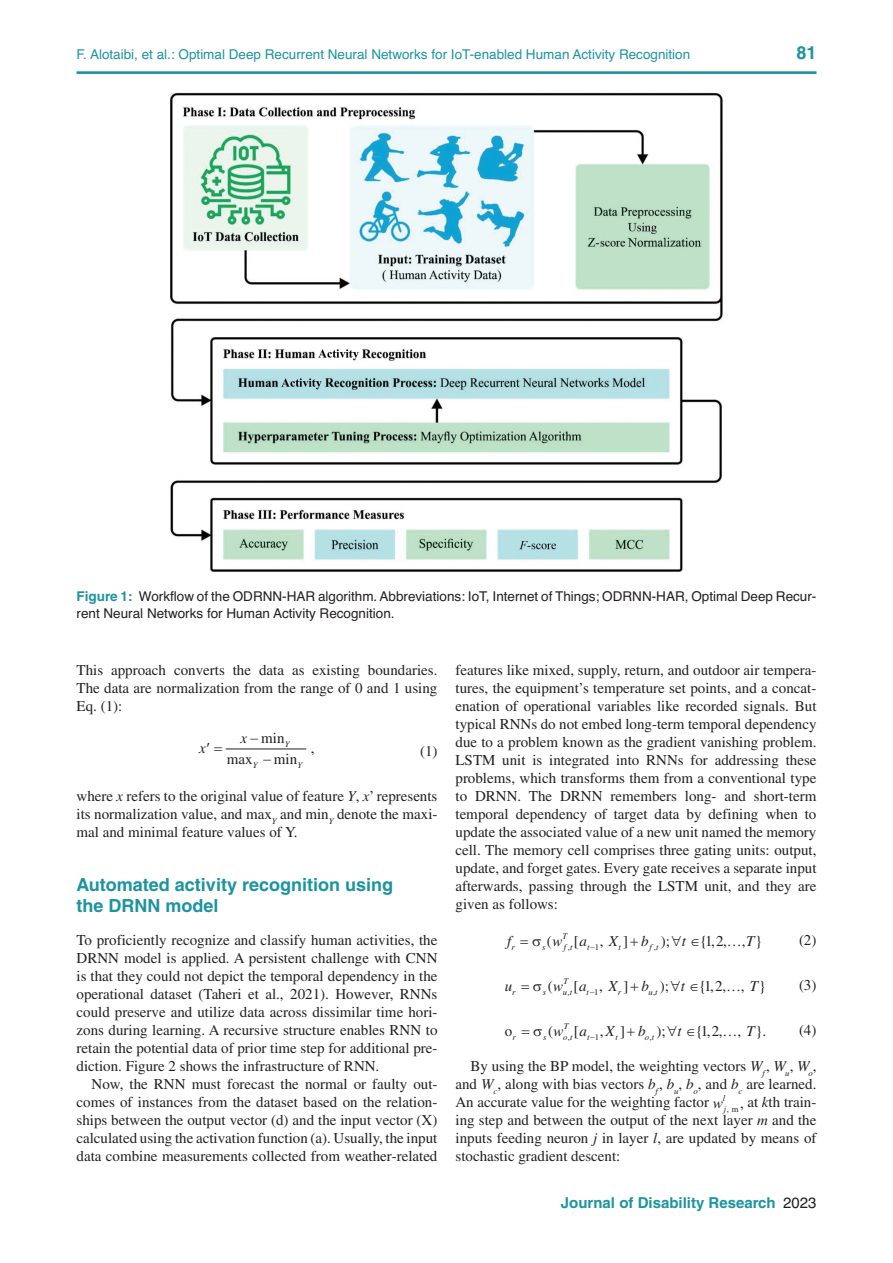
<style>
.page{position:relative;width:893px;height:1263px;background:#fff}
.page>*{position:absolute;margin:0;border:0;box-sizing:border-box;transform-origin:0 0}
.heading2{font:700 18px/21px "Helvetica";color:#1c949f}
.FooterRHRecto{font:700 18px "Helvetica";color:#1c949f}
.BodyInd{font:15px/18px "Times";color:#231f20;text-align:justify}
.Body{font:15px/18px "Times";color:#231f20;text-align:justify}
.t1{font:700 15px "Helvetica";color:#1c949f}
.t2{font:italic 15px "Times";color:#231f20}
.Eqn{font:15px "Times";color:#231f20}
.Figure_Caption{font:13.5px/16.5px "Helvetica";color:#231f20}
.FooterRHRecto-2{font:13.5px "Helvetica";color:#1c949f}
.t3{font:italic 8.7px "Times";color:#231f20}
.t4{font:8.7px "Times";color:#231f20}
.t5{font:8.7px "Times New Roman";color:#231f20}
.t6{font:italic 8.7px "Times New Roman";color:#231f20}
.s1{font-weight:700;color:#1c949f}
.s2{font-style:italic}
.s3{font-style:normal}
.s4{font-family:"Times New Roman";font-style:italic}
.s5{font-weight:400;color:#231f20}
</style>
<div class="page">
<hr style="left:76px;top:71px;width:740px;height:3px;background:#1c949f">
<hr style="left:226px;top:749px;width:80px;height:1px;background:#231f20">
<img style="left:170px;top:92px;width:553px;height:480px">
<p class="FooterRHRecto-2" style="left:76px;top:46px;width:615px">F. Alotaibi, et al.: Optimal Deep Recurrent Neural Networks for IoT-enabled Human Activity Recognition</p>
<p class="FooterRHRecto" style="left:796px;top:42px;width:22px">81</p>
<p class="Figure_Caption" style="left:76px;top:588px;width:741px"><span class="s1">Figure 1:</span> Workflow of the ODRNN-HAR algorithm. Abbreviations: IoT, Internet of Things; ODRNN-HAR, Optimal Deep Recur&shy;rent Neural Networks for Human Activity Recognition.</p>
<p class="Body" style="left:76px;top:661px;width:362px">This approach converts the data as existing boundaries.<br>The data are normalization from the range of 0 and 1 using Eq. (1):</p>
<p class="BodyInd" style="left:261px;top:729px;width:25px">min</p>
<p class="BodyInd" style="left:311px;top:739px;width:5px">,</p>
<p class="BodyInd" style="left:227px;top:750px;width:27px">max</p>
<p class="BodyInd" style="left:274px;top:750px;width:25px">min</p>
<p class="t2" style="left:241px;top:730px;width:8px">x</p>
<p class="t3" style="left:285px;top:739px;width:6px">Y</p>
<p class="t2" style="left:199px;top:740px;width:8px">x</p>
<p class="Eqn" style="left:420px;top:743px;width:19px">(1)</p>
<p class="Body" style="left:76px;top:787px;width:362px">where <span class="s2">x</span> refers to the original value of feature <span class="s2">Y</span>, <span class="s2">x</span>’ represents its normalization value, and max<sub>Y</sub> and min<sub>Y</sub> denote the maxi&shy;mal and minimal feature values of Y.</p>
<p class="t3" style="left:253px;top:760px;width:6px">Y</p>
<p class="t3" style="left:298px;top:760px;width:6px">Y</p>
<p class="heading2" style="left:76px;top:874px;width:318px">Automated activity recognition using the DRNN model</p>
<p class="Body" style="left:76px;top:931px;width:362px">To proficiently recognize and classify human activities, the DRNN model is applied. A persistent challenge with CNN is that they could not depict the temporal dependency in the operational dataset (Taheri et al., 2021). However, RNNs could preserve and utilize data across dissimilar time hori&shy;zons during learning. A recursive structure enables RNN to retain the potential data of prior time step for additional pre&shy;diction. Figure 2 shows the infrastructure of RNN.</p>
<p class="BodyInd" style="left:76px;top:1075px;width:362px;text-indent:15px">Now, the RNN must forecast the normal or faulty out&shy;comes of instances from the dataset based on the relation&shy;ships between the output vector (d) and the input vector (X) calculated using the activation function (a). Usually, the input data combine measurements collected from weather-related</p>
<p class="BodyInd" style="left:455px;top:661px;width:363px">features like mixed, supply, return, and outdoor air tempera&shy;tures, the equipment’s temperature set points, and a concat&shy;enation of operational variables like recorded signals. But typical RNNs do not embed long-term temporal dependency due to a problem known as the gradient vanishing problem.<br>LSTM unit is integrated into RNNs for addressing these problems, which transforms them from a conventional type to DRNN. The DRNN remembers long- and short-term temporal dependency of target data by defining when to update the associated value of a new unit named the memory cell. The memory cell comprises three gating units: output, update, and forget gates. Every gate receives a separate input afterwards, passing through the LSTM unit, and they are given as follows:</p>
<p class="t2" style="left:547px;top:932px;width:42px"><span class="s3">(</span>w a</p>
<p class="t3" style="left:563px;top:931px;width:6px">T</p>
<p class="t2" style="left:507px;top:932px;width:6px">f</p>
<p class="t2" style="left:641px;top:932px;width:9px">b</p>
<p class="t2" style="left:682px;top:932px;width:6px">t</p>
<p class="Eqn" style="left:799px;top:932px;width:19px">(2)</p>
<p class="t2" style="left:548px;top:977px;width:40px"><span class="s3">(</span>w a</p>
<p class="BodyInd" style="left:568px;top:932px;width:12px">[<sub>,</sub></p>
<p class="t4" style="left:595px;top:942px;width:10px">1<sup>,</sup></p>
<p class="t2" style="left:609px;top:932px;width:21px">X <span class="s3">]</span></p>
<p class="t4" style="left:654px;top:942px;width:13px">, <sup>)</sup></p>
<p class="BodyInd" style="left:700px;top:932px;width:64px">{1,2, ,<span class="s2">T</span>}</p>
<p class="BodyInd" style="left:666px;top:932px;width:6px">;</p>
<p class="t3" style="left:511px;top:942px;width:5px">r</p>
<p class="t3" style="left:542px;top:942px;width:5px">s</p>
<p class="t3" style="left:564px;top:942px;width:10px">f t</p>
<p class="t3" style="left:587px;top:942px;width:4px">t</p>
<p class="t3" style="left:619px;top:942px;width:4px">t</p>
<p class="t3" style="left:650px;top:942px;width:10px">f t</p>
<p class="t3" style="left:563px;top:976px;width:6px">T</p>
<p class="t2" style="left:505px;top:977px;width:9px">u</p>
<p class="t2" style="left:642px;top:977px;width:9px">b</p>
<p class="t2" style="left:681px;top:977px;width:6px">t</p>
<p class="t2" style="left:750px;top:977px;width:10px">T</p>
<p class="Eqn" style="left:799px;top:977px;width:19px">(3)</p>
<p class="BodyInd" style="left:505px;top:1022px;width:9px">o</p>
<p class="BodyInd" style="left:600px;top:1022px;width:27px">,<span class="s2">X</span>]</p>
<p class="BodyInd" style="left:567px;top:977px;width:12px">[<sub>,</sub></p>
<p class="t4" style="left:594px;top:987px;width:10px">1<sup>,</sup></p>
<p class="t2" style="left:608px;top:977px;width:22px">X <span class="s3">]</span></p>
<p class="t4" style="left:653px;top:987px;width:13px">, <sup>)</sup></p>
<p class="BodyInd" style="left:665px;top:977px;width:6px">;</p>
<p class="BodyInd" style="left:699px;top:977px;width:68px">{1,2, , }</p>
<p class="t3" style="left:512px;top:987px;width:5px">r</p>
<p class="t3" style="left:543px;top:987px;width:5px">s</p>
<p class="t3" style="left:563px;top:987px;width:11px">u t</p>
<p class="t3" style="left:586px;top:987px;width:4px">t</p>
<p class="t3" style="left:618px;top:987px;width:5px">r</p>
<p class="t3" style="left:648px;top:987px;width:11px">u t</p>
<p class="t3" style="left:564px;top:1021px;width:6px">T</p>
<p class="t3" style="left:563px;top:1032px;width:11px">o t</p>
<p class="t3" style="left:587px;top:1032px;width:4px">t</p>
<p class="t3" style="left:615px;top:1032px;width:4px">t</p>
<p class="t3" style="left:638px;top:1032px;width:18px"><sup>b</sup>o t</p>
<p class="t2" style="left:677px;top:1022px;width:6px">t</p>
<p class="t2" style="left:746px;top:1022px;width:10px">T</p>
<p class="Eqn" style="left:799px;top:1022px;width:19px">(4)</p>
<p class="BodyInd" style="left:455px;top:1057px;width:362px;text-indent:15px">By using the BP model, the weighting vectors <span class="s2">W</span><sub>f</sub>, <span class="s2">W</span><sub>u</sub>, <span class="s2">W</span><sub>o</sub>, and <span class="s2">W</span><sub>c</sub>, along with bias vectors <span class="s2">b</span><sub>f</sub>, <span class="s2">b</span><sub>u</sub>, <span class="s2">b</span><sub>o</sub>, and <span class="s2">b</span><sub>c</sub> are learned.<br>An accurate value for the weighting factor <span class="s4">w</span><sub>j</sub></p>
<p class="BodyInd" style="left:548px;top:1022px;width:6px">(</p>
<p class="BodyInd" style="left:568px;top:1022px;width:12px">[<sub>,</sub></p>
<p class="t4" style="left:595px;top:1032px;width:6px">1</p>
<p class="BodyInd" style="left:650px;top:1022px;width:17px">)<sub>,</sub> ;</p>
<p class="BodyInd" style="left:696px;top:1022px;width:72px">{1,2, , }.</p>
<p class="t3" style="left:512px;top:1032px;width:5px">r</p>
<p class="t2" style="left:543px;top:1022px;width:45px"><sub>s</sub>wa</p>
<p class="t6" style="left:723px;top:1094px;width:4px">l</p>
<p class="BodyInd" style="left:455px;top:1093px;width:362px;text-indent:292px">at <span class="s2">k</span>th train&shy;ing step and between the output of the next layer <span class="s2">m</span> and the inputs feeding neuron <span class="s2">j</span> in layer <span class="s2">l</span>, are updated by means of stochastic gradient descent:</p>
<p class="t5" style="left:727px;top:1104px;width:18px">, m<sup>,</sup></p>
<p class="t1" style="left:561px;top:1194px;width:257px">Journal of Disability Research <span class="s5">2023</span></p>
</div>
